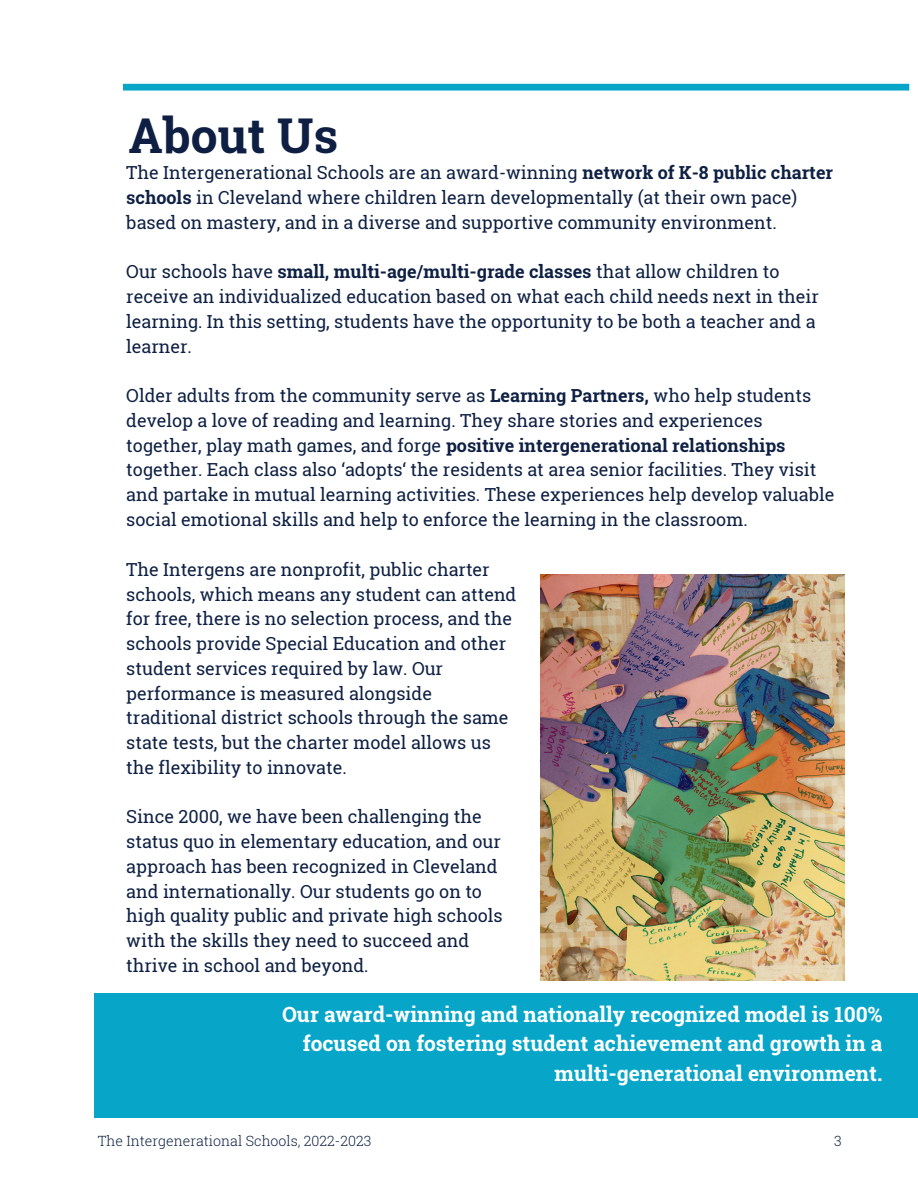
<style>
.page{position:relative;width:918px;height:1188px;background:#fff}
.page>*{position:absolute;margin:0;border:0;box-sizing:border-box;transform-origin:0 0}
.t1{font:700 48px "Roboto Slab";color:#0e1f43}
.t2{font:700 21px/29.2px "Roboto Slab";color:#fff;text-align:right}
.t3{font:18px/24.8px "Roboto Slab";color:#0e2043}
.t4{font:300 14.1px "Roboto Slab";color:#0e2043}
.s1{font-weight:700}
</style>
<div class="page">
<div style="left:95px;top:993px;width:823px;height:125px;background:#07a6c9"></div>
<div style="left:123px;top:84px;width:786px;height:7px;background:#07a6c9"></div>
<img style="left:540px;top:574px;width:304px;height:407px">
<p class="t1" style="left:129px;top:103px;width:211px">About Us</p>
<p class="t3" style="left:126px;top:160px;width:708px">The Intergenerational Schools are an award-winning <span class="s1">network of K-8 public charter schools</span> in Cleveland where children learn developmentally (at their own pace) based on mastery, and in a diverse and supportive community environment.</p>
<p class="t3" style="left:126px;top:259px;width:694px">Our schools have <span class="s1">small, multi-age/multi-grade classes</span> that allow children to receive an individualized education based on what each child needs next in their learning. In this setting, students have the opportunity to be both a teacher and a learner.</p>
<p class="t3" style="left:126px;top:383px;width:710px">Older adults from the community serve as <span class="s1">Learning Partners,</span> who help students develop a love of reading and learning. They share stories and experiences together, play math games, and forge <span class="s1">positive intergenerational relationships </span>together. Each class also ‘adopts‘ the residents at area senior facilities. They visit and partake in mutual learning activities. These experiences help develop valuable social emotional skills and help to enforce the learning in the classroom.</p>
<p class="t3" style="left:126px;top:557px;width:392px">The Intergens are nonprofit, public charter schools, which means any student can attend for free, there is no selection process, and the schools provide Special Education and other student services required by law. Our performance is measured alongside traditional district schools through the same state tests, but the charter model allows us the flexibility to innovate.</p>
<p class="t3" style="left:126px;top:804px;width:378px">Since 2000, we have been challenging the status quo in elementary education, and our approach has been recognized in Cleveland and internationally. Our students go on to high quality public and private high schools with the skills they need to succeed and thrive in school and beyond.</p>
<p class="t2" style="left:282px;top:999px;width:602px">Our award-winning and nationally recognized model is 100% focused on fostering student achievement and growth in a multi-generational environment.</p>
<p class="t4" style="left:98px;top:1132px;width:275px">The Intergenerational Schools, 2022-2023</p>
<p class="t4" style="left:834px;top:1132px;width:9px">3</p>
</div>
